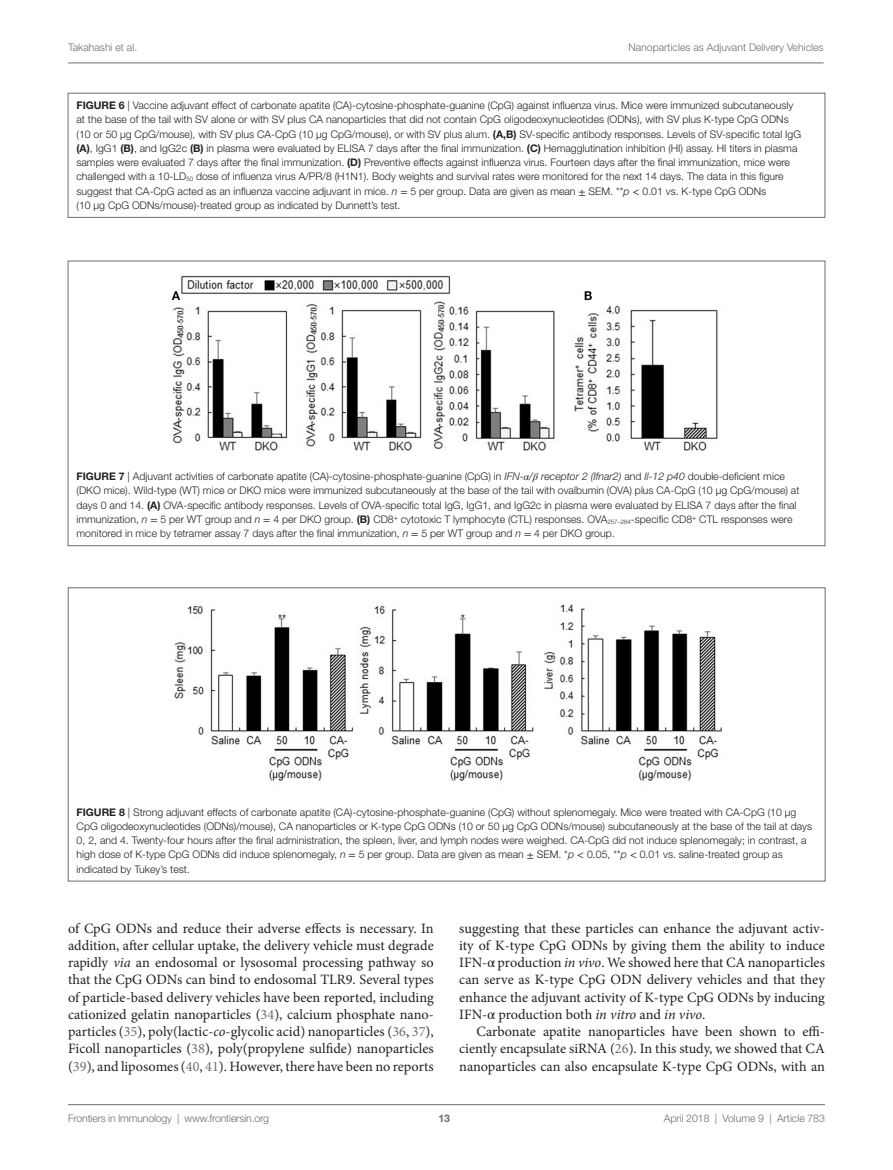
<style>
.page{position:relative;width:893px;height:1170px;background:#fff}
.page>*{position:absolute;margin:0;border:0;box-sizing:border-box;transform-origin:0 0}
.t1{font:14.25px/17.2px "Minion Pro";color:#231f20;text-align:justify}
.t2{font:300 10.5px/14.2px "Helvetica Neue LT Std";color:#231f20}
.t3{font:300 10.5px "Helvetica Neue LT Std";color:#6c6d70}
.t4{font:700 10.5px "Helvetica Neue LT Std";color:#6c6d70}
.s1{font-weight:700}
.s2{font-style:italic}
.s3{font-family:"STIX General";font-weight:400}
.s4{font-family:"STIX General";font-weight:400;font-style:italic}
.s5{color:#6c6d70}
.s6{font-family:"STIX General"}
</style>
<div class="page">
<img style="left:174px;top:604px;width:548px;height:177px">
<img style="left:171px;top:275px;width:547px;height:175px">
<div style="left:68px;top:93px;width:757px;height:124px;border:1px solid #6c6d70"></div>
<hr style="left:68px;top:1104px;width:757px;height:1px;background:#6c6d70">
<hr style="left:68px;top:63px;width:756px;height:1px;background:#6c6d70">
<p class="t3" style="left:68px;top:41px;width:71px">Takahashi et al.</p>
<p class="t3" style="left:628px;top:41px;width:197px">Nanoparticles as Adjuvant Delivery Vehicles</p>
<p class="t2" style="left:76px;top:98px;width:726px"><span class="s1">FIGURE 6</span> | Vaccine adjuvant effect of carbonate apatite (CA)-cytosine-phosphate-guanine (CpG) against influenza virus. Mice were immunized subcutaneously at the base of the tail with SV alone or with SV plus CA nanoparticles that did not contain CpG oligodeoxynucleotides (ODNs), with SV plus K-type CpG ODNs (10 or 50 µg CpG/mouse), with SV plus CA-CpG (10 µg CpG/mouse), or with SV plus alum. <span class="s1">(A,B)</span> SV-specific antibody responses. Levels of SV-specific total IgG <span class="s1">(A)</span>, IgG1 <span class="s1">(B)</span>, and IgG2c <span class="s1">(B)</span> in plasma were evaluated by ELISA 7 days after the final immunization. <span class="s1">(C)</span> Hemagglutination inhibition (HI) assay. HI titers in plasma samples were evaluated 7 days after the final immunization. <span class="s1">(D)</span> Preventive effects against influenza virus. Fourteen days after the final immunization, mice were challenged with a 10-LD<sub>50</sub> dose of influenza virus A/PR/8 (H1N1). Body weights and survival rates were monitored for the next 14 days. The data in this figure suggest that CA-CpG acted as an influenza vaccine adjuvant in mice. <span class="s2">n</span> <span class="s3">=</span> 5 per group. Data are given as mean <span class="s3">±</span> SEM. **<span class="s2">p</span> <span class="s3">&lt;</span> 0.01 vs. K-type CpG ODNs<br>(10 µg CpG ODNs/mouse)-treated group as indicated by Dunnett’s test.</p>
<p class="t2" style="left:77px;top:469px;width:724px"><span class="s1">FIGURE 7</span> | Adjuvant activities of carbonate apatite (CA)-cytosine-phosphate-guanine (CpG) in <span class="s2">IFN-</span><span class="s4">α</span><span class="s2">/</span><span class="s4">β</span> <span class="s2">receptor 2 (Ifnar2)</span> and <span class="s2">Il-12 p40</span> double-deficient mice (DKO mice). Wild-type (WT) mice or DKO mice were immunized subcutaneously at the base of the tail with ovalbumin (OVA) plus CA-CpG (10 µg CpG/mouse) at days 0 and 14. <span class="s1">(A)</span> OVA-specific antibody responses. Levels of OVA-specific total IgG, IgG1, and IgG2c in plasma were evaluated by ELISA 7 days after the final immunization, <span class="s2">n</span> <span class="s3">=</span> 5 per WT group and <span class="s2">n</span> <span class="s3">=</span> 4 per DKO group. <span class="s1">(B)</span> CD8<sup>+</sup> cytotoxic T lymphocyte (CTL) responses. OVA<sub>257–264</sub>-specific CD8<sup>+</sup> CTL responses were monitored in mice by tetramer assay 7 days after the final immunization, <span class="s2">n</span> <span class="s3">=</span> 5 per WT group and <span class="s2">n</span> <span class="s3">=</span> 4 per DKO group.</p>
<p class="t2" style="left:77px;top:804px;width:737px"><span class="s1">FIGURE 8</span> | Strong adjuvant effects of carbonate apatite (CA)-cytosine-phosphate-guanine (CpG) without splenomegaly. Mice were treated with CA-CpG (10 µg CpG oligodeoxynucleotides (ODNs)/mouse), CA nanoparticles or K-type CpG ODNs (10 or 50 µg CpG ODNs/mouse) subcutaneously at the base of the tail at days 0, 2, and 4. Twenty-four hours after the final administration, the spleen, liver, and lymph nodes were weighed. CA-CpG did not induce splenomegaly; in contrast, a high dose of K-type CpG ODNs did induce splenomegaly, <span class="s2">n</span> <span class="s3">=</span> 5 per group. Data are given as mean <span class="s3">±</span> SEM. *<span class="s2">p</span> <span class="s3">&lt;</span> 0.05, **<span class="s2">p</span> <span class="s3">&lt;</span> 0.01 vs. saline-treated group as indicated by Tukey’s test.</p>
<p class="t1" style="left:68px;top:919px;width:367px">of CpG ODNs and reduce their adverse effects is necessary. In addition, after cellular uptake, the delivery vehicle must degrade rapidly <span class="s2">via</span> an endosomal or lysosomal processing pathway so that the CpG ODNs can bind to endosomal TLR9. Several types of particle-based delivery vehicles have been reported, including cationized gelatin nanoparticles (<span class="s5">34</span>), calcium phosphate nano&shy;particles (<span class="s5">35</span>), poly(lactic-<span class="s2">co</span>-glycolic acid) nanoparticles (<span class="s5">36</span>, <span class="s5">37</span>), Ficoll nanoparticles (<span class="s5">38</span>), poly(propylene sulfide) nanoparticles (<span class="s5">39</span>), and liposomes (<span class="s5">40</span>, <span class="s5">41</span>). However, there have been no reports</p>
<p class="t1" style="left:459px;top:919px;width:367px">suggesting that these particles can enhance the adjuvant activ&shy;ity of K-type CpG ODNs by giving them the ability to induce IFN-<span class="s6">α</span> production <span class="s2">in vivo</span>. We showed here that CA nanoparticles can serve as K-type CpG ODN delivery vehicles and that they enhance the adjuvant activity of K-type CpG ODNs by inducing IFN-<span class="s6">α</span> production both <span class="s2">in vitro</span> and <span class="s2">in vivo</span>.</p>
<h1 class="t1" style="left:459px;top:1022px;width:367px;text-indent:17px">Carbonate apatite nanoparticles have been shown to effi&shy;ciently encapsulate siRNA (<span class="s5">26</span>). In this study, we showed that CA nanoparticles can also encapsulate K-type CpG ODNs, with an</h1>
<p class="t3" style="left:68px;top:1111px;width:203px">Frontiers in Immunology | www.frontiersin.org</p>
<p class="t3" style="left:664px;top:1111px;width:163px">April 2018 | Volume 9 | Article 783</p>
<p class="t4" style="left:439px;top:1111px;width:13px">13</p>
</div>
